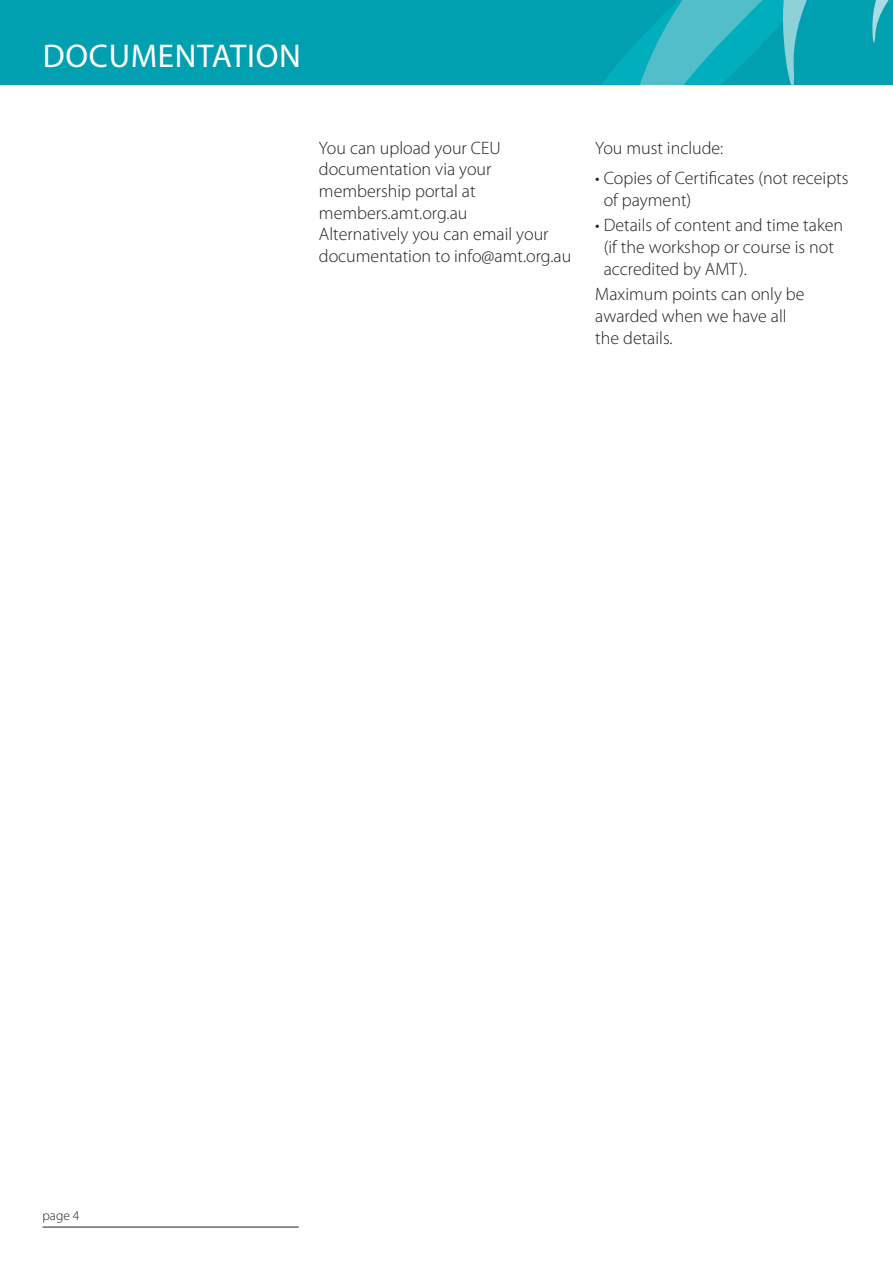
<style>
.page{position:relative;width:893px;height:1263px;background:#fff}
.page>*{position:absolute;margin:0;border:0;box-sizing:border-box;transform-origin:0 0}
.t1{font:33px "Myriad Pro";letter-spacing:.02em;color:#fff}
.t2{font:300 18px/21.6px "Myriad Pro";color:#231f20}
.t3{font:300 13.5px "Myriad Pro";color:#231f20}
</style>
<div class="page">
<div style="left:0;top:0;width:893px;height:85px;background:#00a0b0"></div>
<svg style="left:617px;top:0;width:162px;height:85px"></svg>
<svg style="left:779px;top:0;width:110px;height:85px"></svg>
<hr style="left:43px;top:1227px;width:256px;height:1px;background:#231f20">
<p class="t1" style="left:43px;top:36px;width:259px">DOCUMENTATION</p>
<p class="t2" style="left:319px;top:137px;width:254px">You can upload your CEU documentation via your membership portal at members.amt.org.au<br>Alternatively you can email your documentation to info@amt.org.au</p>
<p class="t2" style="left:595px;top:137px;width:130px">You must include:</p>
<p class="t2" style="left:604px;top:167px;width:246px;text-indent:-8px">• Copies of Certificates (not receipts of payment)</p>
<p class="t2" style="left:604px;top:214px;width:241px;text-indent:-8px">• Details of content and time taken (if the workshop or course is not accredited by AMT).</p>
<p class="t2" style="left:595px;top:283px;width:211px">Maximum points can only be awarded when we have all the details.</p>
<p class="t3" style="left:43px;top:1207px;width:39px">page 4</p>
</div>
